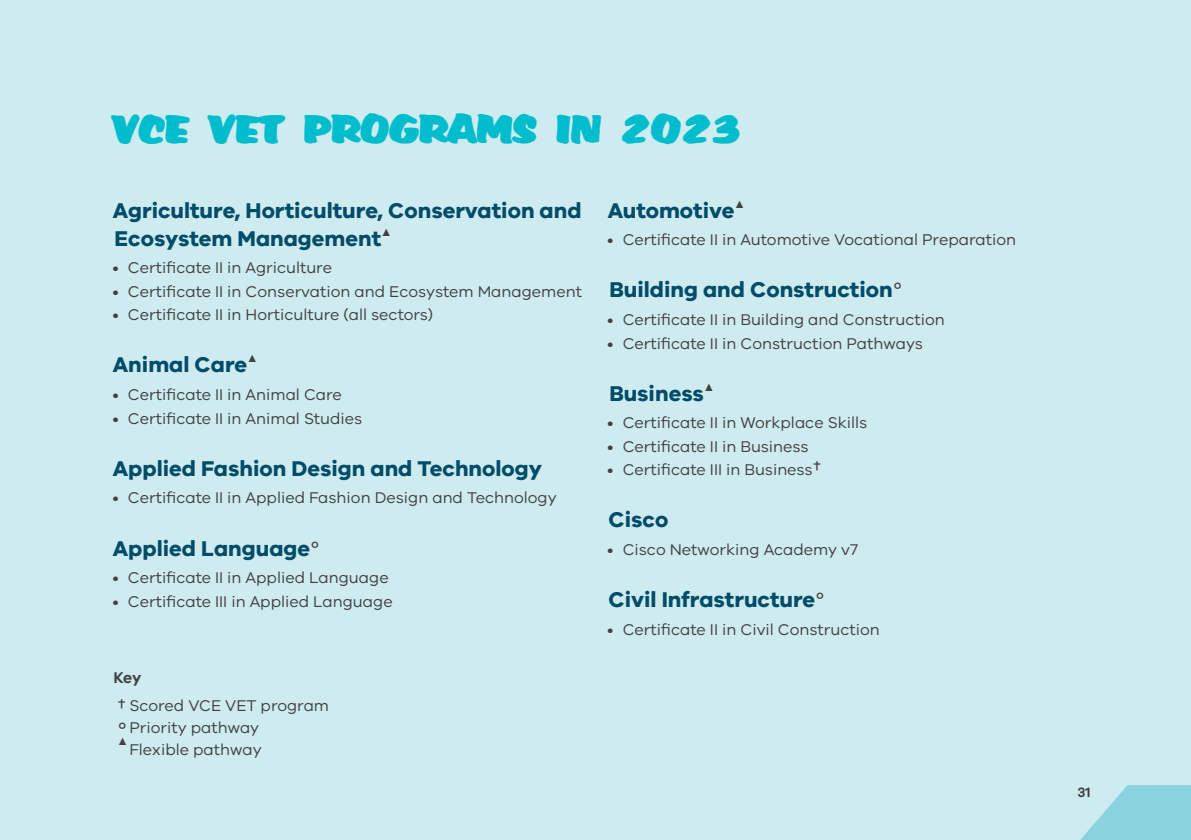
<style>
.page{position:relative;width:1191px;height:840px;background:#fff}
.page>*{position:absolute;margin:0;border:0;box-sizing:border-box;transform-origin:0 0}
.HEADING{font:38px "DS Accent";letter-spacing:-.04em;color:#00bdcd}
.Heading_2{font:700 22px/28px "VIC";color:#004c69}
.Body{font:16px "VIC";color:#414042}
.Heading_5{font:600 16px "VIC";color:#414042}
.Body-2{font:600 14px "VIC";color:#414042}
.Heading_2-2{font:700 10.4px "Arial";color:#414042}
.Body-3{font:700 10.4px "Arial";color:#414042}
.s1{font-weight:400;font-size:24px;color:#414042}
.s2{font-size:24px}
</style>
<div class="page">
<div style="left:0;top:0;width:1191px;height:839px;background:#ceebef"></div>
<svg style="left:1081px;top:785px;width:110px;height:54px"></svg>
<p class="HEADING" style="left:111px;top:102px;width:633px">VCE VET PROGRAMS IN 2023</p>
<p class="Heading_2" style="left:113px;top:195px;width:470px">Agriculture, Horticulture, Conservation and<br>Ecosystem Management</p>
<p class="Heading_2-2" style="left:381px;top:225px;width:12px">▲</p>
<p class="Body" style="left:112px;top:258px;width:221px">• Certificate II in Agriculture</p>
<p class="Body" style="left:112px;top:281px;width:471px">• Certificate II in Conservation and Ecosystem Management</p>
<p class="Body" style="left:112px;top:305px;width:322px">• Certificate II in Horticulture (all sectors)</p>
<p class="Heading_2" style="left:113px;top:350px;width:136px">Animal Care</p>
<p class="Heading_2-2" style="left:247px;top:351px;width:12px">▲</p>
<p class="Body" style="left:112px;top:385px;width:231px">• Certificate II in Animal Care</p>
<p class="Body" style="left:112px;top:408px;width:251px">• Certificate II in Animal Studies</p>
<p class="Heading_2" style="left:113px;top:453px;width:431px">Applied Fashion Design and Technology</p>
<p class="Body" style="left:112px;top:488px;width:446px">• Certificate II in Applied Fashion Design and Technology</p>
<p class="Heading_2" style="left:113px;top:533px;width:208px">Applied Language<span class="s1">°</span></p>
<p class="Body" style="left:112px;top:568px;width:278px">• Certificate II in Applied Language</p>
<p class="Body" style="left:112px;top:591px;width:282px">• Certificate III in Applied Language</p>
<p class="Heading_5" style="left:113px;top:667px;width:30px">Key</p>
<p class="Body" style="left:117px;top:695px;width:213px"><span class="s2">†</span> Scored VCE VET program</p>
<p class="Body" style="left:117px;top:717px;width:143px"><span class="s2">°</span>Priority pathway</p>
<p class="Body-3" style="left:117px;top:733px;width:12px">▲</p>
<p class="Body" style="left:129px;top:739px;width:134px">Flexible pathway</p>
<p class="Heading_2" style="left:608px;top:195px;width:128px">Automotive</p>
<p class="Heading_2-2" style="left:734px;top:197px;width:12px">▲</p>
<p class="Body" style="left:607px;top:230px;width:410px">• Certificate II in Automotive Vocational Preparation</p>
<p class="Heading_2" style="left:609px;top:275px;width:295px">Building and Construction<span class="s1">°</span></p>
<p class="Body" style="left:607px;top:310px;width:339px">• Certificate II in Building and Construction</p>
<p class="Body" style="left:607px;top:333px;width:317px">• Certificate II in Construction Pathways</p>
<p class="Heading_2" style="left:609px;top:378px;width:96px">Business</p>
<p class="Heading_2-2" style="left:704px;top:380px;width:12px">▲</p>
<p class="Body" style="left:607px;top:413px;width:261px">• Certificate II in Workplace Skills</p>
<p class="Body" style="left:607px;top:436px;width:203px">• Certificate II in Business</p>
<p class="Body" style="left:607px;top:460px;width:215px">• Certificate III in Business<span class="s2">†</span></p>
<p class="Heading_2" style="left:608px;top:505px;width:61px">Cisco</p>
<p class="Body" style="left:607px;top:540px;width:252px">• Cisco Networking Academy v7</p>
<p class="Heading_2" style="left:608px;top:585px;width:218px">Civil Infrastructure<span class="s1">°</span></p>
<p class="Body" style="left:607px;top:619px;width:274px">• Certificate II in Civil Construction</p>
<p class="Body-2" style="left:1077px;top:783px;width:15px">31</p>
</div>
